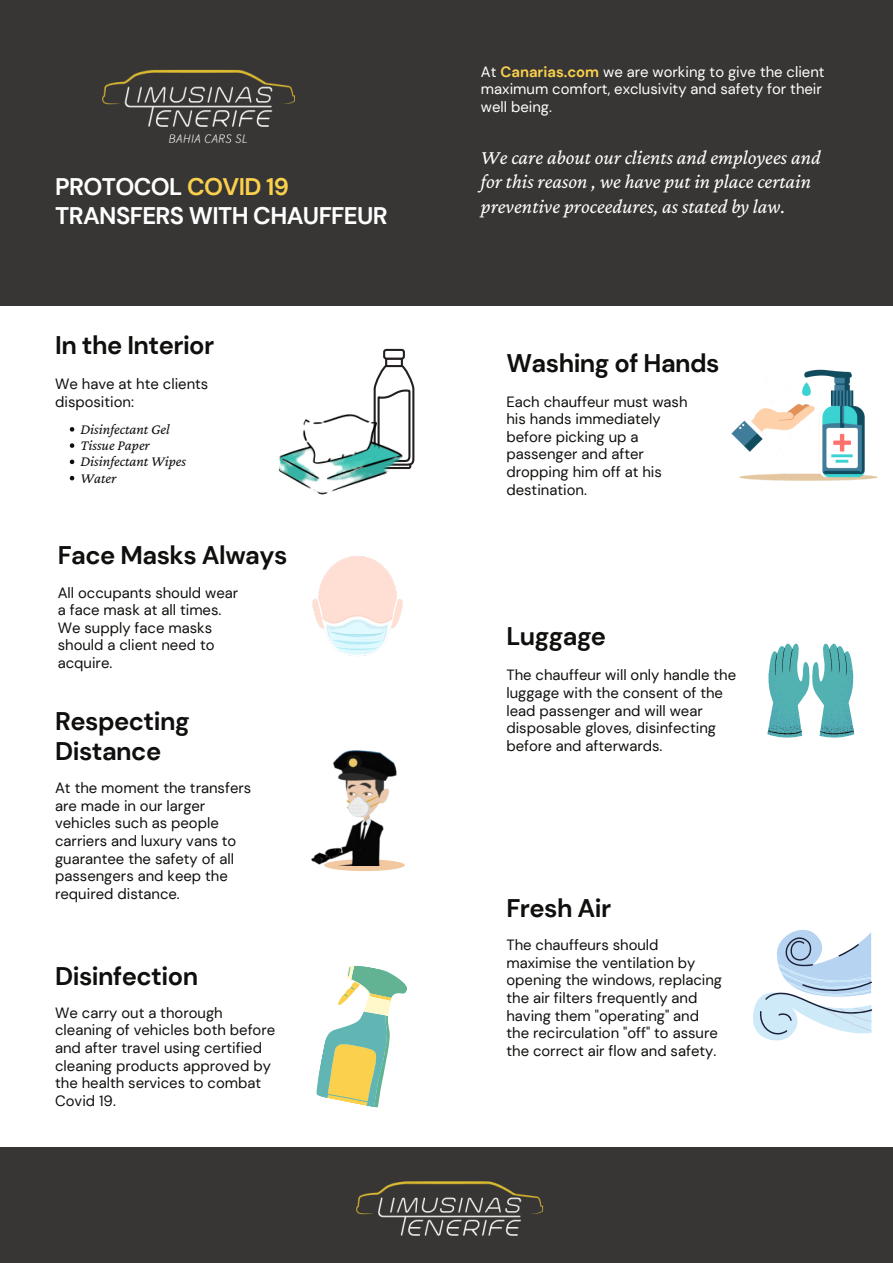
<style>
.page{position:relative;width:893px;height:1263px;background:#fff}
.page>*{position:absolute;margin:0;border:0;box-sizing:border-box;transform-origin:0 0}
.t1{font:700 25.5px/30.4px "DM Sans";letter-spacing:-.02em;color:#100f0d}
.t2{font:700 25.42px "DM Sans";letter-spacing:-.02em;color:#100f0d}
.t3{font:700 24px/28.8px "DM Sans";letter-spacing:-.025em;color:#fff}
.t4{font:italic 20.48px/24.4px "Crimson Pro";color:#fff}
.t5{font:14.85px/17.6px "DM Sans";color:#100f0d}
.t6{font:14.85px/17.6px "DM Sans";color:#fff}
.t7{font:italic 14.85px/16.3px "Crimson Pro";color:#100f0d}
.s1{color:#fad04c}
.s2{font-weight:700;color:#fad04c}
</style>
<div class="page">
<div style="left:0;top:1147px;width:893px;height:116px;background:#373634"></div>
<img style="left:731px;top:369px;width:147px;height:112px">
<img style="left:312px;top:556px;width:91px;height:100px">
<svg style="left:316px;top:965px;width:91px;height:143px"></svg>
<div style="left:377px;top:462px;width:34px;height:7px;border:2px solid #231f1f"></div>
<svg style="left:373px;top:365px;width:41px;height:102px"></svg>
<div style="left:385px;top:358px;width:18px;height:9px;border:2px solid #231f1f"></div>
<div style="left:383px;top:349px;width:22px;height:11px;border:2px solid #231f1f;border-radius:2px"></div>
<img style="left:278px;top:400px;width:132px;height:95px">
<svg style="left:753px;top:929px;width:119px;height:112px"></svg>
<svg style="left:767px;top:643px;width:88px;height:95px"></svg>
<img style="left:356px;top:1181px;width:188px;height:55px">
<svg style="left:324px;top:865px;width:81px;height:6px"></svg>
<img style="left:311px;top:750px;width:94px;height:115px">
<div style="left:0;top:0;width:893px;height:306px;background:#373634"></div>
<svg style="left:70px;top:427px;width:4px;height:5px"></svg>
<svg style="left:70px;top:443px;width:4px;height:5px"></svg>
<svg style="left:70px;top:460px;width:4px;height:4px"></svg>
<svg style="left:70px;top:476px;width:4px;height:4px"></svg>
<img style="left:102px;top:69px;width:193px;height:75px">
<h3 class="t3" style="left:55px;top:172px;width:334px">PROTOCOL <span class="s1">COVID 19<br></span>TRANSFERS WITH CHAUFFEUR</h3>
<h1 class="t1" style="left:55px;top:330px;width:161px">In the Interior</h1>
<p class="t5" style="left:55px;top:375px;width:155px">We have at hte clients disposition:</p>
<p class="t7" style="left:80px;top:420px;width:107px">Disinfectant Gel<br>Tissue Paper<br>Disinfectant Wipes<br>Water</p>
<h1 class="t1" style="left:58px;top:540px;width:231px">Face Masks Always</h1>
<p class="t5" style="left:58px;top:584px;width:182px">All occupants should wear a face mask at all times.<br>We supply face masks should a client need to acquire.</p>
<h1 class="t1" style="left:55px;top:706px;width:136px">Respecting<br>Distance</h1>
<p class="t5" style="left:55px;top:779px;width:198px">At the moment the transfers are made in our larger vehicles such as people carriers and luxury vans to guarantee the safety of all passengers and keep the required distance.</p>
<h1 class="t1" style="left:55px;top:961px;width:145px">Disinfection</h1>
<p class="t5" style="left:55px;top:1004px;width:222px">We carry out a thorough cleaning of vehicles both before and after travel using certified cleaning products approved by the health services to combat<br>Covid 19.</p>
<p class="t6" style="left:481px;top:63px;width:345px">At <span class="s2">Canarias.com</span> we are working to give the client maximum comfort, exclusivity and safety for their well being.</p>
<h3 class="t4" style="left:481px;top:145px;width:341px">We care about our clients and employees and for this reason , we have put in place certain preventive proceedures, as stated by law.</h3>
<h1 class="t1" style="left:506px;top:348px;width:215px">Washing of Hands</h1>
<p class="t5" style="left:506px;top:393px;width:183px">Each chauffeur must wash his hands immediately before picking up a passenger and after dropping him off at his destination.</p>
<h2 class="t2" style="left:506px;top:620px;width:101px">Luggage</h2>
<p class="t5" style="left:506px;top:667px;width:231px">The chauffeur will only handle the luggage with the consent of the lead passenger and will wear disposable gloves, disinfecting before and afterwards.</p>
<h1 class="t1" style="left:506px;top:893px;width:106px">Fresh Air</h1>
<p class="t5" style="left:506px;top:936px;width:217px">The chauffeurs should maximise the ventilation by opening the windows, replacing the air filters frequently and having them "operating" and the recirculation "off" to assure the correct air flow and safety.</p>
</div>
